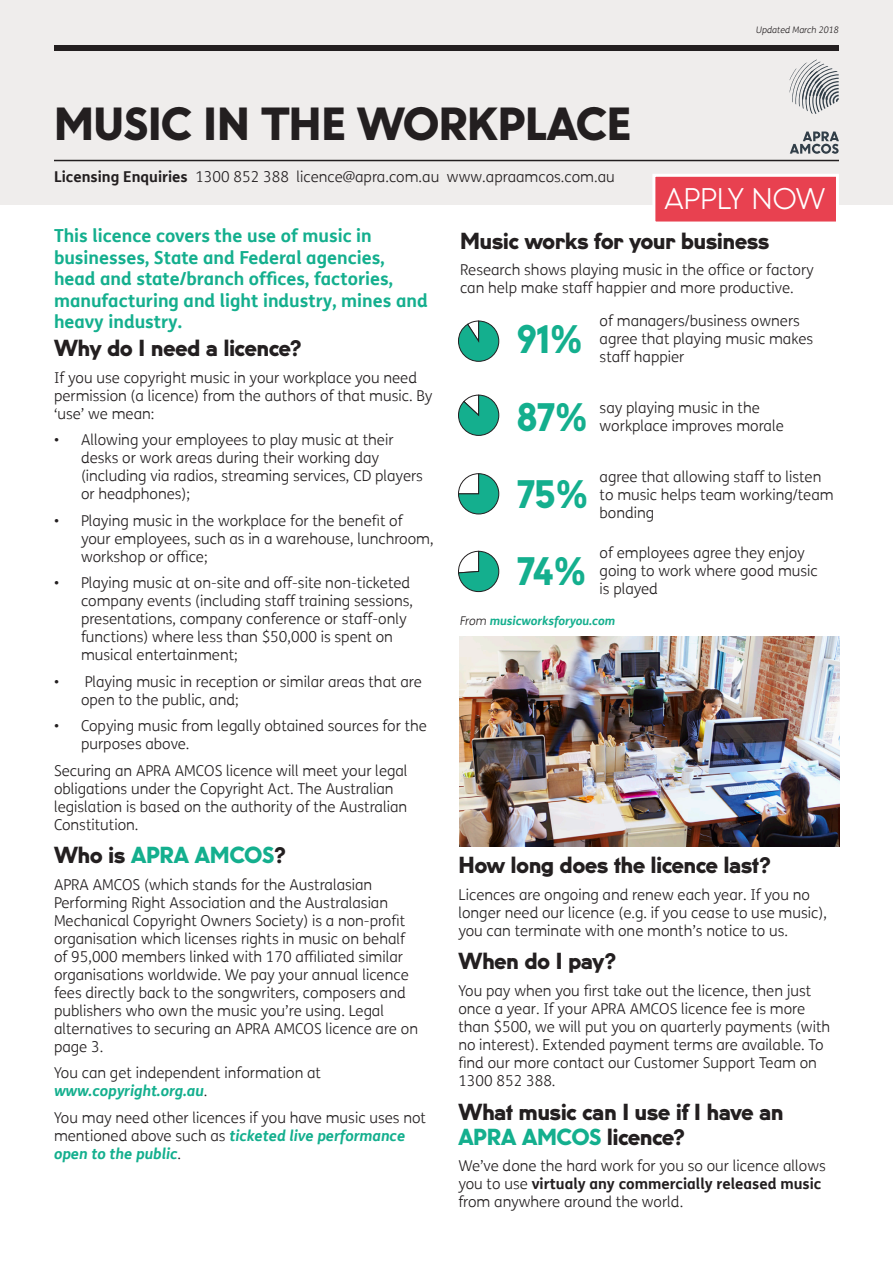
<style>
.page{position:relative;width:893px;height:1263px;background:#fff}
.page>*{position:absolute;margin:0;border:0;box-sizing:border-box;transform-origin:0 0}
.t1{font:900 42px "U8";color:#231f20}
.body_text{font:900 36px "U8";color:#14af8e}
.t2{font:300 27px "U8";letter-spacing:-.005em;color:#fff}
.Sub_header{font:900 21px/25.2px "U8";color:#231f20}
.Sub_header-2{font:900 21px "U8";letter-spacing:-.005em;color:#14af8e}
.t3{font:700 18px/21.6px "FS Me";color:#14af8e}
.body_text-2{font:300 15px/18px "FS Me";color:#231f20}
.body_text-3{font:italic 700 12px "FS Me";color:#14af8e}
.t4{font:italic 300 9px "FS Me";color:#231f20}
.s1{font-weight:700}
.s2{color:#231f20}
.s3{font-weight:700;font-style:italic;color:#14af8e}
.s4{font-weight:300;color:#231f20}
.s5{color:#14af8e}
</style>
<div class="page">
<div style="left:0;top:0;width:893px;height:204px;background:#efedec"></div>
<div style="left:54px;top:45px;width:785px;height:6px;background:#231f20"></div>
<hr style="left:54px;top:160px;width:785px;height:1px;background:#231f20">
<svg style="left:790px;top:132px;width:49px;height:22px"></svg>
<svg style="left:790px;top:60px;width:49px;height:54px"></svg>
<div style="left:652px;top:174px;width:187px;height:51px;background:#e84150;border:3px solid #fff"></div>
<svg style="left:458px;top:321px;width:41px;height:41px"></svg>
<svg style="left:458px;top:395px;width:41px;height:41px"></svg>
<svg style="left:458px;top:473px;width:41px;height:41px"></svg>
<svg style="left:458px;top:551px;width:41px;height:41px"></svg>
<img style="left:459px;top:636px;width:381px;height:211px">
<h1 class="t1" style="left:54px;top:91px;width:578px">MUSIC IN THE WORKPLACE</h1>
<p class="body_text-2" style="left:54px;top:167px;width:562px"><span class="s1">Licensing Enquiries</span> 1300 852 388 licence@apra.com.au www.apraamcos.com.au</p>
<p class="t4" style="left:756px;top:23px;width:84px">Updated March 2018</p>
<h3 class="t2" style="left:665px;top:178px;width:162px">APPLY NOW</h3>
<p class="t3" style="left:54px;top:224px;width:375px">This licence covers the use of music in businesses, State and Federal agencies, head and state/branch offices, factories, manufacturing and light industry, mines and heavy industry.</p>
<p class="Sub_header" style="left:54px;top:334px;width:249px">Why do I need a licence?</p>
<p class="body_text-2" style="left:54px;top:368px;width:380px">If you use copyright music in your workplace you need permission (a licence) from the authors of that music. By ‘use’ we mean:</p>
<p class="body_text-2" style="left:81px;top:430px;width:344px;text-indent:-27px">• Allowing your employees to play music at their desks or work areas during their working day (including via radios, streaming services, CD players or headphones);</p>
<p class="body_text-2" style="left:81px;top:511px;width:354px;text-indent:-27px">• Playing music in the workplace for the benefit of your employees, such as in a warehouse, lunchroom, workshop or office;</p>
<p class="body_text-2" style="left:81px;top:573px;width:334px;text-indent:-27px">• Playing music at on-site and off-site non-ticketed company events (including staff training sessions, presentations, company conference or staff-only functions) where less than $50,000 is spent on musical entertainment;</p>
<p class="body_text-2" style="left:81px;top:672px;width:342px;text-indent:-27px">• Playing music in reception or similar areas that are open to the public, and;</p>
<p class="body_text-2" style="left:81px;top:716px;width:348px;text-indent:-27px">• Copying music from legally obtained sources for the purposes above.</p>
<p class="body_text-2" style="left:54px;top:761px;width:355px">Securing an APRA AMCOS licence will meet your legal obligations under the Copyright Act. The Australian legislation is based on the authority of the Australian Constitution.</p>
<p class="Sub_header-2" style="left:54px;top:839px;width:233px"><span class="s2">Who is</span> APRA AMCOS<span class="s2">?</span></p>
<p class="body_text-2" style="left:54px;top:875px;width:366px">APRA AMCOS (which stands for the Australasian Performing Right Association and the Australasian Mechanical Copyright Owners Society) is a non-profit organisation which licenses rights in music on behalf of 95,000 members linked with 170 affiliated similar organisations worldwide. We pay your annual licence fees directly back to the songwriters, composers and publishers who own the music you’re using. Legal alternatives to securing an APRA AMCOS licence are on page 3.</p>
<p class="body_text-2" style="left:54px;top:1064px;width:269px">You can get independent information at <span class="s3">www.copyright.org.au</span>.</p>
<p class="body_text-2" style="left:54px;top:1108px;width:373px">You may need other licences if you have music uses not mentioned above such as <span class="s3">ticketed live performance open to the public</span>.</p>
<p class="Sub_header" style="left:460px;top:226px;width:311px">Music works for your business</p>
<p class="body_text-2" style="left:460px;top:261px;width:355px">Research shows playing music in the office or factory can help make staff happier and more productive.</p>
<p class="body_text" style="left:517px;top:311px;width:67px">91%</p>
<p class="body_text-2" style="left:600px;top:312px;width:215px">of managers/business owners agree that playing music makes staff happier</p>
<p class="body_text-2" style="left:600px;top:398px;width:186px">say playing music in the workplace improves morale</p>
<p class="body_text-2" style="left:600px;top:467px;width:236px">agree that allowing staff to listen to music helps team working/team bonding</p>
<p class="body_text-2" style="left:600px;top:543px;width:220px">of employees agree they enjoy going to work where good music is played</p>
<p class="body_text" style="left:517px;top:388px;width:72px">87%</p>
<p class="body_text" style="left:517px;top:465px;width:73px">75%</p>
<p class="body_text" style="left:517px;top:543px;width:71px">74%</p>
<p class="body_text-3" style="left:460px;top:611px;width:157px"><span class="s4">From</span> musicworksforyou.com</p>
<p class="Sub_header" style="left:458px;top:851px;width:314px">How long does the licence last?</p>
<p class="body_text-2" style="left:458px;top:885px;width:370px">Licences are ongoing and renew each year. If you no longer need our licence (e.g. if you cease to use music), you can terminate with one month’s notice to us.</p>
<p class="Sub_header" style="left:458px;top:947px;width:159px">When do I pay?</p>
<p class="body_text-2" style="left:458px;top:981px;width:373px">You pay when you first take out the licence, then just once a year. If your APRA AMCOS licence fee is more than $500, we will put you on quarterly payments (with no interest). Extended payment terms are available. To find our more contact our Customer Support Team on 1300 852 388.</p>
<p class="Sub_header" style="left:458px;top:1097px;width:326px">What music can I use if I have an<br><span class="s5">APRA AMCOS</span> licence?</p>
<p class="body_text-2" style="left:458px;top:1156px;width:369px">We’ve done the hard work for you so our licence allows you to use <span class="s1">virtualy any commercially released music </span>from anywhere around the world.</p>
</div>
